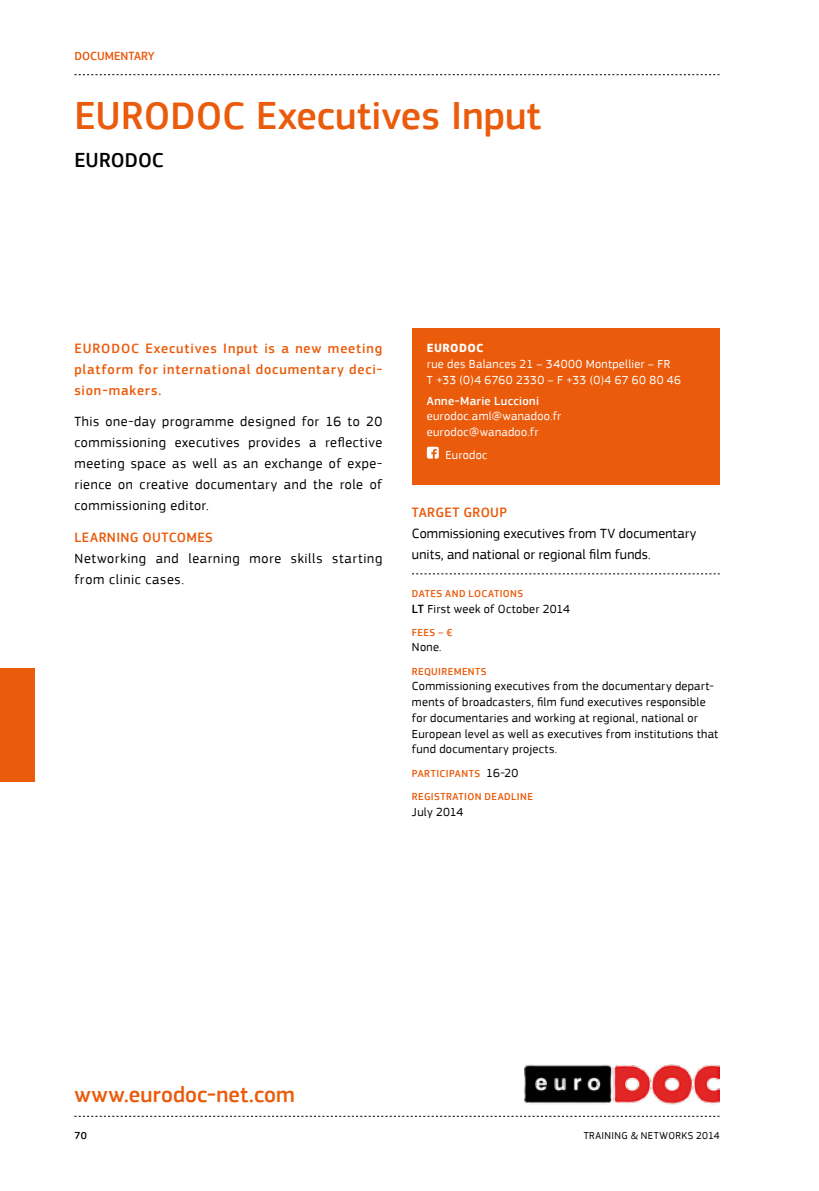
<style>
.page{position:relative;width:819px;height:1191px;background:#fff}
.page>*{position:absolute;margin:0;border:0;box-sizing:border-box;transform-origin:0 0}
.t1{font:500 40.25px "PF Square Sans Pro";color:#ea5b0b}
.t2{font:500 22.75px "PF Square Sans Pro";letter-spacing:.005em;color:#ea5b0b}
.t3{font:500 21px "PF Square Sans Pro";letter-spacing:.005em;color:#000}
.t4{font:14px/21px "PF Square Sans Pro";letter-spacing:.035em;color:#000;text-align:justify}
.t5{font:500 14px/21px "PF Square Sans Pro";letter-spacing:.05em;color:#ea5b0b;text-align:justify}
.t6{font:14px/21px "PF Square Sans Pro";letter-spacing:.01em;color:#000}
.t7{font:500 14px "PF Square Sans Pro";letter-spacing:.03em;color:#ea5b0b}
.t8{font:500 14px "PF Square Sans Pro";letter-spacing:.025em;color:#ea5b0b}
.t9{font:12.25px/15.8px "PF Square Sans Pro";letter-spacing:.025em;color:#000}
.t10{font:12.25px/15.8px "PF Square Sans Pro";letter-spacing:.025em;color:#fff}
.t11{font:500 12.25px "PF Square Sans Pro";letter-spacing:.025em;color:#fff}
.t12{font:500 12.25px "PF Square Sans Pro";color:#ea5b0b}
.t13{font:700 12.25px "PF Square Sans Pro";letter-spacing:.03em;color:#fff}
.t14{font:500 10.5px "PF Square Sans Pro";letter-spacing:.035em;color:#ea5b0b}
.t15{font:10.5px "PF Square Sans Pro";letter-spacing:.035em;color:#000}
.t16{font:500 10.5px "PF Square Sans Pro";color:#000}
.s1{font-weight:500}
.s2{font-weight:400;font-size:12.25px;color:#000}
</style>
<div class="page">
<div style="left:0;top:668px;width:35px;height:114px;background:#ea5b0b"></div>
<svg style="left:74px;top:74px;width:645px;height:1px"></svg>
<svg style="left:74px;top:1116px;width:645px;height:1px"></svg>
<div style="left:412px;top:328px;width:307px;height:157px;background:#ea5b0b"></div>
<svg style="left:427px;top:447px;width:12px;height:11px"></svg>
<svg style="left:412px;top:573px;width:307px;height:1px"></svg>
<img style="left:524px;top:1064px;width:195px;height:41px">
<p class="t12" style="left:74px;top:48px;width:82px">DOCUMENTARY</p>
<h1 class="t1" style="left:74px;top:93px;width:468px">EURODOC Executives Input</h1>
<h3 class="t3" style="left:74px;top:148px;width:91px">EURODOC</h3>
<p class="t5" style="left:74px;top:338px;width:309px">EURODOC Executives Input is a new meeting platform for international documentary deci&shy;sion-makers.</p>
<p class="t4" style="left:74px;top:411px;width:309px">This one-day programme designed for 16 to 20 commissioning executives provides a reflective meeting space as well as an exchange of expe&shy;rience on creative documentary and the role of commissioning editor.</p>
<p class="t7" style="left:74px;top:529px;width:140px">LEARNING OUTCOMES</p>
<p class="t4" style="left:74px;top:548px;width:309px">Networking and learning more skills starting from clinic cases.</p>
<p class="t13" style="left:427px;top:341px;width:58px">EURODOC</p>
<p class="t10" style="left:427px;top:356px;width:256px">rue des Balances 21 – 34000 Montpellier – FR<br>T +33 (0)4 6760 2330 – F +33 (0)4 67 60 80 46</p>
<p class="t11" style="left:427px;top:393px;width:114px">Anne-Marie Luccioni</p>
<p class="t10" style="left:427px;top:408px;width:136px">eurodoc.aml@wanadoo.fr eurodoc@wanadoo.fr</p>
<p class="t10" style="left:445px;top:447px;width:44px">Eurodoc</p>
<p class="t8" style="left:412px;top:504px;width:97px">TARGET GROUP</p>
<p class="t6" style="left:412px;top:522px;width:286px">Commissioning executives from TV documentary units, and national or regional film funds.</p>
<p class="t14" style="left:412px;top:587px;width:113px">DATES AND LOCATIONS</p>
<p class="t9" style="left:412px;top:600px;width:159px"><span class="s1">LT</span> First week of October 2014</p>
<p class="t14" style="left:412px;top:626px;width:42px">FEES – €</p>
<p class="t9" style="left:412px;top:639px;width:31px">None.</p>
<p class="t14" style="left:412px;top:665px;width:76px">REQUIREMENTS</p>
<p class="t9" style="left:412px;top:678px;width:308px">Commissioning executives from the documentary depart&shy;ments of broadcasters, film fund executives responsible for documentaries and working at regional, national or European level as well as executives from institutions that fund documentary projects.</p>
<p class="t14" style="left:412px;top:767px;width:108px">PARTICIPANTS <span class="s2">16-20</span></p>
<p class="t14" style="left:412px;top:790px;width:122px">REGISTRATION DEADLINE</p>
<p class="t9" style="left:412px;top:803px;width:53px">July 2014</p>
<h2 class="t2" style="left:74px;top:1080px;width:222px">www.eurodoc-net.com</h2>
<p class="t16" style="left:74px;top:1129px;width:14px">70</p>
<p class="t15" style="left:583px;top:1129px;width:137px">TRAINING &amp; NETWORKS 2014</p>
</div>
